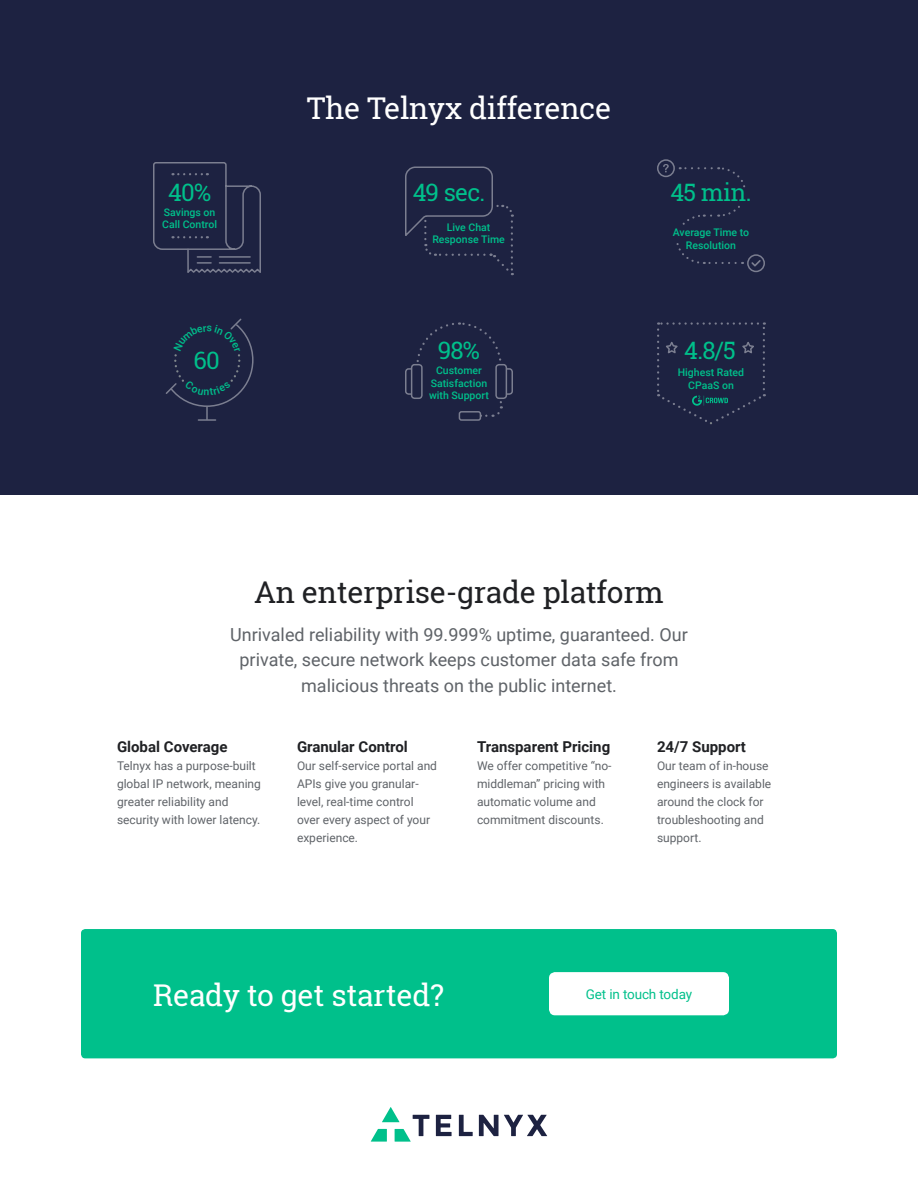
<style>
.page{position:relative;width:918px;height:1188px;background:#fff}
.page>*{position:absolute;margin:0;border:0;box-sizing:border-box;transform-origin:0 0}
.t1{font:30px "Roboto Slab";letter-spacing:-.01em;color:#fff}
.t2{font:30px "Roboto Slab";letter-spacing:-.01em;color:#202124}
.t3{font:24px "Roboto Slab";letter-spacing:-.03em;color:#00c08b}
.t4{font:18px/25.5px "Roboto";color:#5f6368;text-align:center}
.t5{font:700 15px "Roboto";color:#202124}
.t6{font:13.5px "Roboto";letter-spacing:-.01em;color:#00c08b}
.t7{font:12px/18px "Roboto";color:#5f6368}
.t8{font:500 10.5px/12.6px "Roboto";color:#00c08b;text-align:center}
</style>
<div class="page">
<div style="left:0;top:0;width:918px;height:494px;background:#1d2241"></div>
<svg style="left:153px;top:162px;width:108px;height:111px"></svg>
<hr style="left:219px;top:256px;width:31px;height:2px;background:#7b7e90">
<hr style="left:219px;top:262px;width:31px;height:2px;background:#7b7e90">
<svg style="left:405px;top:166px;width:109px;height:109px"></svg>
<svg style="left:416px;top:322px;width:86px;height:40px"></svg>
<svg style="left:481px;top:401px;width:22px;height:16px"></svg>
<div style="left:501px;top:368px;width:12px;height:27px;border:2px solid #7b7e90;border-radius:3px"></div>
<div style="left:496px;top:365px;width:10px;height:33px;background:#1d2241;border-radius:3px"></div>
<div style="left:495px;top:364px;width:12px;height:35px;border:2px solid #7b7e90;border-radius:3px"></div>
<div style="left:405px;top:368px;width:12px;height:27px;border:2px solid #7b7e90;border-radius:3px"></div>
<div style="left:412px;top:365px;width:10px;height:33px;background:#1d2241;border-radius:3px"></div>
<div style="left:411px;top:364px;width:12px;height:35px;border:2px solid #7b7e90;border-radius:3px"></div>
<div style="left:459px;top:411px;width:22px;height:10px;border:2px solid #7b7e90;border-radius:2px"></div>
<div style="left:747px;top:254px;width:18px;height:18px;border:2px solid #7b7e90;border-radius:50%"></div>
<div style="left:657px;top:159px;width:18px;height:18px;border:2px solid #7b7e90;border-radius:50%"></div>
<svg style="left:676px;top:167px;width:85px;height:100px"></svg>
<svg style="left:663px;top:164px;width:6px;height:9px"></svg>
<svg style="left:657px;top:322px;width:108px;height:103px"></svg>
<div style="left:81px;top:929px;width:756px;height:129px;background:#00c08b;border-radius:4px"></div>
<div style="left:549px;top:972px;width:180px;height:43px;background:#fff;border-radius:6px"></div>
<svg style="left:436px;top:1115px;width:16px;height:21px"></svg>
<svg style="left:459px;top:1115px;width:14px;height:21px"></svg>
<svg style="left:479px;top:1115px;width:68px;height:21px"></svg>
<svg style="left:371px;top:1107px;width:58px;height:35px"></svg>
<svg style="left:165px;top:318px;width:89px;height:103px"></svg>
<h2 class="t3" style="left:168px;top:176px;width:44px">40%</h2>
<p class="t8" style="left:162px;top:205px;width:56px;text-align:left">Savings on<br>Call Control</p>
<h2 class="t3" style="left:194px;top:344px;width:28px">60</h2>
<h1 class="t1" style="left:307px;top:87px;width:306px">The Telnyx difference</h1>
<h2 class="t3" style="left:413px;top:176px;width:74px">49 sec.</h2>
<h2 class="t3" style="left:670px;top:176px;width:83px">45 min.</h2>
<p class="t8" style="left:432px;top:220px;width:74px">Live Chat<br>Response Time</p>
<p class="t8" style="left:673px;top:226px;width:78px">Average Time to<br>Resolution</p>
<h2 class="t3" style="left:438px;top:334px;width:44px">98%</h2>
<h2 class="t3" style="left:684px;top:334px;width:53px">4.8/5</h2>
<p class="t8" style="left:429px;top:364px;width:61px">Customer<br>Satisfaction with Support</p>
<p class="t8" style="left:678px;top:366px;width:68px">Highest Rated<br>CPaaS on</p>
<h1 class="t2" style="left:254px;top:572px;width:411px">An enterprise-grade platform</h1>
<h3 class="t4" style="left:230px;top:621px;width:459px">Unrivaled reliability with 99.999% uptime, guaranteed. Our private, secure network keeps customer data safe from malicious threats on the public internet.</h3>
<p class="t5" style="left:117px;top:736px;width:112px">Global Coverage</p>
<p class="t7" style="left:117px;top:756px;width:145px">Telnyx has a purpose-built global IP network, meaning greater reliability and security with lower latency.</p>
<p class="t5" style="left:297px;top:736px;width:112px">Granular Control</p>
<p class="t7" style="left:297px;top:756px;width:142px">Our self-service portal and<br>APIs give you granular&shy;level, real-time control over every aspect of your experience.</p>
<p class="t5" style="left:477px;top:736px;width:135px">Transparent Pricing</p>
<p class="t7" style="left:477px;top:756px;width:136px">We offer competitive “no&shy;middleman” pricing with automatic volume and commitment discounts.</p>
<p class="t5" style="left:657px;top:736px;width:91px">24/7 Support</p>
<p class="t7" style="left:657px;top:756px;width:116px">Our team of in-house engineers is available around the clock for troubleshooting and support.</p>
<h1 class="t1" style="left:153px;top:974px;width:292px">Ready to get started?</h1>
<p class="t6" style="left:586px;top:984px;width:108px">Get in touch today</p>
</div>
